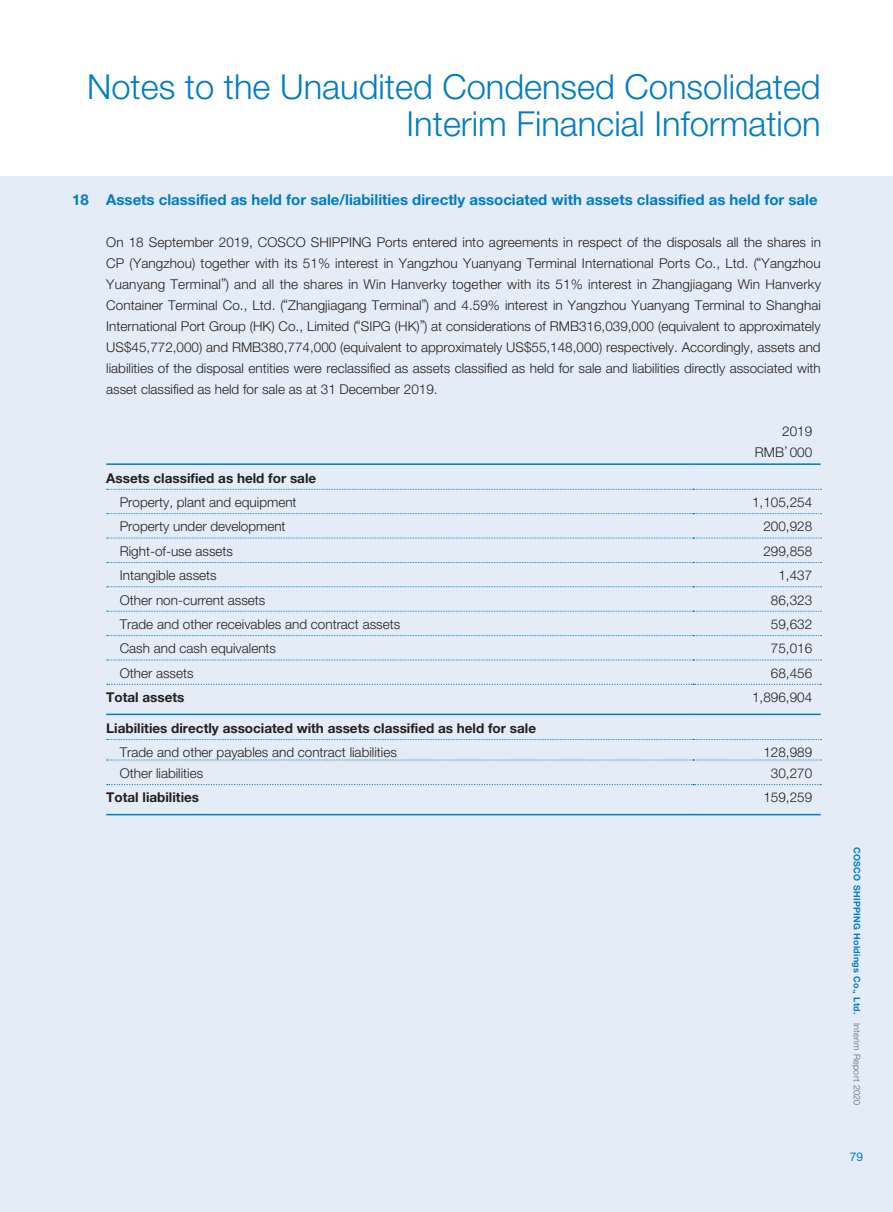
<style>
.page{position:relative;width:893px;height:1212px;background:#fff}
.page>*{position:absolute;margin:0;border:0;box-sizing:border-box;transform-origin:0 0}
.t1{font:300 34.5px/37.5px "Helvetica Neue LT Std";color:#007cc2;text-align:right}
.t2{font:700 15px "Helvetica Neue LT Std";color:#007cc2}
.t3{font:300 13.5px/21px "Helvetica Neue LT Std";color:#231f20;text-align:justify}
.t4{font:700 13.5px "Helvetica Neue LT Std";color:#231f20}
.t5{font:12px "Helvetica Neue LT Std";color:#007cc2}
.t6{font:700 9px "Helvetica Neue LT Std";letter-spacing:.03em;color:#007cc2}
.s1{font-weight:300;color:#636366}
</style>
<div class="page">
<div style="left:0;top:176px;width:893px;height:1036px;background:#e4ecf7"></div>
<svg style="left:107px;top:659px;width:714px;height:1px"></svg>
<svg style="left:107px;top:684px;width:714px;height:1px"></svg>
<svg style="left:107px;top:760px;width:714px;height:1px"></svg>
<svg style="left:107px;top:784px;width:714px;height:1px"></svg>
<svg style="left:107px;top:739px;width:714px;height:1px"></svg>
<svg style="left:107px;top:489px;width:714px;height:1px"></svg>
<svg style="left:107px;top:513px;width:714px;height:1px"></svg>
<svg style="left:107px;top:538px;width:714px;height:1px"></svg>
<svg style="left:107px;top:562px;width:714px;height:1px"></svg>
<svg style="left:107px;top:586px;width:714px;height:1px"></svg>
<svg style="left:107px;top:611px;width:714px;height:1px"></svg>
<svg style="left:107px;top:635px;width:714px;height:1px"></svg>
<hr style="left:106px;top:463px;width:587px;height:2px;background:#007cc2">
<hr style="left:693px;top:463px;width:128px;height:2px;background:#007cc2">
<hr style="left:106px;top:714px;width:587px;height:1px;background:#007cc2">
<hr style="left:693px;top:714px;width:128px;height:1px;background:#007cc2">
<hr style="left:106px;top:814px;width:587px;height:1px;background:#007cc2">
<hr style="left:693px;top:814px;width:128px;height:1px;background:#007cc2">
<h1 class="t1" style="left:87px;top:67px;width:735px">Notes to the Unaudited Condensed Consolidated<br>Interim Financial Information</h1>
<p class="t2" style="left:72px;top:190px;width:747px">18 Assets classified as held for sale/liabilities directly associated with assets classified as held for sale</p>
<p class="t3" style="left:106px;top:231px;width:716px">On 18 September 2019, COSCO SHIPPING Ports entered into agreements in respect of the disposals all the shares in CP (Yangzhou) together with its 51% interest in Yangzhou Yuanyang Terminal International Ports Co., Ltd. (“Yangzhou Yuanyang Terminal”) and all the shares in Win Hanverky together with its 51% interest in Zhangjiagang Win Hanverky Container Terminal Co., Ltd. (“Zhangjiagang Terminal”) and 4.59% interest in Yangzhou Yuanyang Terminal to Shanghai International Port Group (HK) Co., Limited (“SIPG (HK)”) at considerations of RMB316,039,000 (equivalent to approximately US$45,772,000) and RMB380,774,000 (equivalent to approximately US$55,148,000) respectively. Accordingly, assets and liabilities of the disposal entities were reclassified as assets classified as held for sale and liabilities directly associated with asset classified as held for sale as at 31 December 2019.</p>
<p class="t3" style="left:755px;top:420px;width:59px;text-align:right">2019<br>RMB’000</p>
<p class="t4" style="left:106px;top:469px;width:211px">Assets classified as held for sale</p>
<p class="t3" style="left:120px;top:491px;width:178px">Property, plant and equipment</p>
<p class="t3" style="left:752px;top:491px;width:62px">1,105,254</p>
<p class="t3" style="left:120px;top:516px;width:167px">Property under development</p>
<p class="t3" style="left:763px;top:516px;width:50px">200,928</p>
<p class="t3" style="left:120px;top:540px;width:115px">Right-of-use assets</p>
<p class="t3" style="left:763px;top:540px;width:50px">299,858</p>
<p class="t3" style="left:120px;top:564px;width:98px">Intangible assets</p>
<p class="t3" style="left:778px;top:564px;width:35px">1,437</p>
<p class="t3" style="left:120px;top:589px;width:147px">Other non-current assets</p>
<p class="t3" style="left:771px;top:589px;width:43px">86,323</p>
<p class="t3" style="left:120px;top:613px;width:282px">Trade and other receivables and contract assets</p>
<p class="t3" style="left:771px;top:613px;width:43px">59,632</p>
<p class="t3" style="left:120px;top:638px;width:158px">Cash and cash equivalents</p>
<p class="t3" style="left:771px;top:638px;width:43px">75,016</p>
<p class="t3" style="left:120px;top:662px;width:75px">Other assets</p>
<p class="t3" style="left:771px;top:662px;width:43px">68,456</p>
<p class="t4" style="left:106px;top:689px;width:80px">Total assets</p>
<p class="t3" style="left:752px;top:686px;width:62px">1,896,904</p>
<p class="t4" style="left:106px;top:720px;width:431px">Liabilities directly associated with assets classified as held for sale</p>
<p class="t3" style="left:120px;top:741px;width:279px">Trade and other payables and contract liabilities</p>
<p class="t3" style="left:763px;top:741px;width:50px">128,989</p>
<p class="t3" style="left:120px;top:762px;width:85px">Other liabilities</p>
<p class="t3" style="left:771px;top:762px;width:43px">30,270</p>
<p class="t4" style="left:106px;top:789px;width:94px">Total liabilities</p>
<p class="t3" style="left:763px;top:787px;width:50px">159,259</p>
<p class="t6" style="left:862px;top:847px;width:260px;rotate:90deg">COSCO SHIPPING Holdings Co., Ltd. <span class="s1">Interim Report 2020</span></p>
<p class="t5" style="left:850px;top:1149px;width:15px">79</p>
</div>
